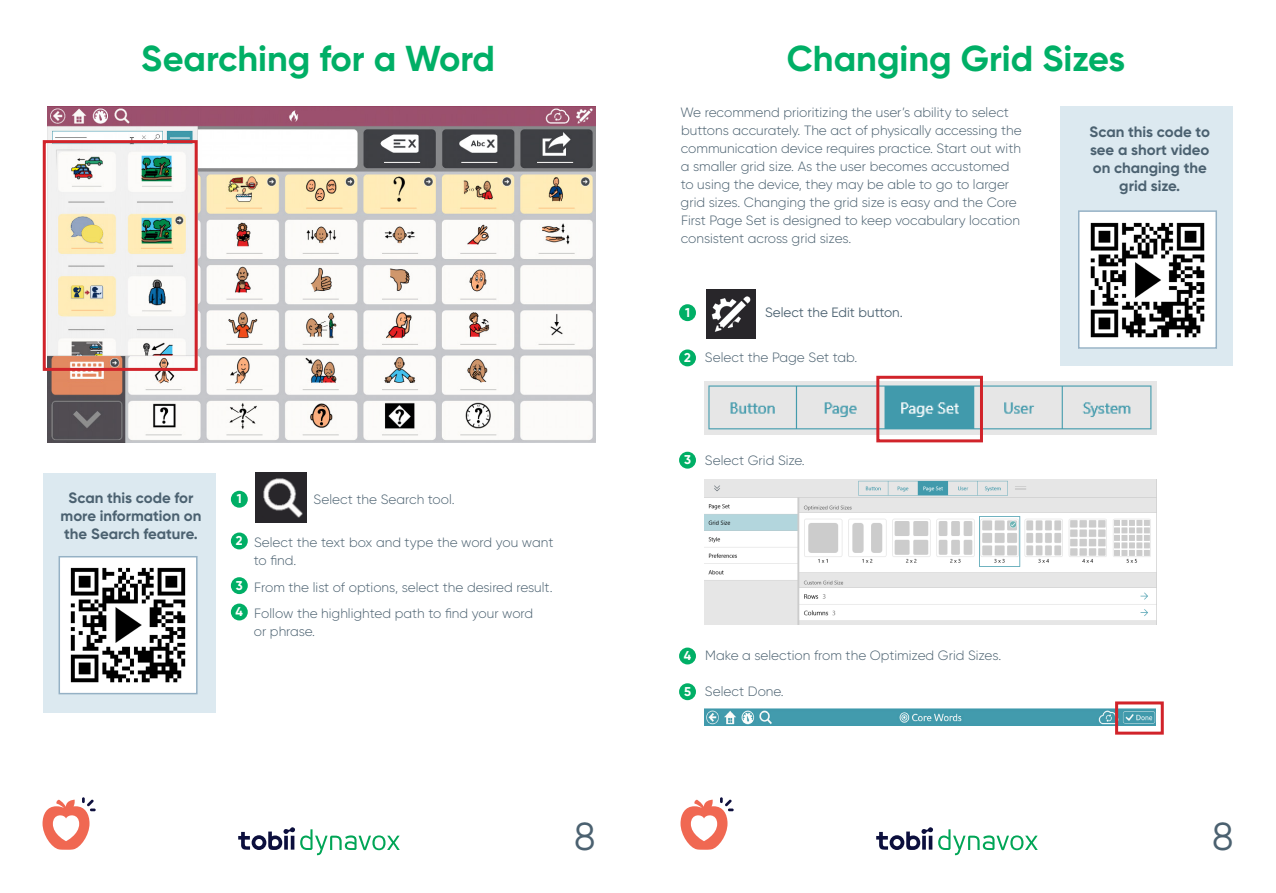
<style>
.page{position:relative;width:1276px;height:893px;background:#fff}
.page>*{position:absolute;margin:0;border:0;box-sizing:border-box;transform-origin:0 0}
.Page_Number{font:39px "Gilroy";color:#4b6170}
.Title_1{font:700 36px "Gilroy";color:#00af66}
.Subhead_2{font:700 15px/18px "Gilroy";color:#4b6170;text-align:center}
.Paragraph_1{font:300 13.5px/18px "Gilroy";color:#4b6170}
.Paragraph_1-2{font:13.5px "Gilroy";color:#4b6170}
.t1{font:700 12.75px "Gilroy";color:#fff}
</style>
<div class="page">
<svg style="left:238px;top:827px;width:162px;height:28px"></svg>
<svg style="left:43px;top:797px;width:53px;height:53px"></svg>
<svg style="left:876px;top:827px;width:161px;height:28px"></svg>
<svg style="left:680px;top:797px;width:53px;height:53px"></svg>
<div style="left:43px;top:473px;width:172px;height:239px;background:#dce9f0"></div>
<img style="left:62px;top:559px;width:133px;height:132px">
<div style="left:59px;top:556px;width:139px;height:138px;border:2px solid #95b1c5"></div>
<img style="left:48px;top:106px;width:547px;height:336px">
<div style="left:43px;top:140px;width:155px;height:231px;border:3px solid #d1232a"></div>
<div style="left:1060px;top:106px;width:173px;height:260px;background:#dce9f0"></div>
<img style="left:1081px;top:213px;width:133px;height:133px">
<div style="left:1078px;top:210px;width:139px;height:139px;border:2px solid #95b1c5"></div>
<div style="left:679px;top:304px;width:17px;height:17px;background:#00af66;border-radius:50%"></div>
<div style="left:679px;top:349px;width:17px;height:17px;background:#00af66;border-radius:50%"></div>
<div style="left:679px;top:452px;width:17px;height:17px;background:#00af66;border-radius:50%"></div>
<div style="left:679px;top:648px;width:17px;height:16px;background:#00af66;border-radius:50%"></div>
<div style="left:679px;top:683px;width:17px;height:17px;background:#00af66;border-radius:50%"></div>
<img style="left:704px;top:708px;width:452px;height:17px">
<div style="left:1115px;top:701px;width:48px;height:34px;border:3px solid #d1232a"></div>
<img style="left:706px;top:289px;width:49px;height:49px">
<img style="left:255px;top:473px;width:51px;height:49px">
<img style="left:704px;top:382px;width:452px;height:53px">
<div style="left:876px;top:376px;width:107px;height:66px;border:3px solid #d1232a"></div>
<img style="left:704px;top:479px;width:452px;height:145px">
<div style="left:231px;top:491px;width:17px;height:17px;background:#00af66;border-radius:50%"></div>
<div style="left:231px;top:532px;width:17px;height:17px;background:#00af66;border-radius:50%"></div>
<div style="left:231px;top:577px;width:17px;height:17px;background:#00af66;border-radius:50%"></div>
<div style="left:231px;top:604px;width:17px;height:16px;background:#00af66;border-radius:50%"></div>
<p class="Title_1" style="left:141px;top:36px;width:355px">Searching for a Word</p>
<p class="Title_1" style="left:787px;top:36px;width:340px">Changing Grid Sizes</p>
<p class="Paragraph_1" style="left:680px;top:103px;width:343px">We recommend prioritizing the user’s ability to select buttons accurately. The act of physically accessing the communication device requires practice. Start out with a smaller grid size. As the user becomes accustomed to using the device, they may be able to go to larger grid sizes. Changing the grid size is easy and the Core First Page Set is designed to keep vocabulary location consistent across grid sizes.</p>
<p class="Subhead_2" style="left:1089px;top:123px;width:122px">Scan this code to see a short video on changing the grid size.</p>
<p class="Subhead_2" style="left:61px;top:489px;width:142px">Scan this code for more information on the Search feature.</p>
<p class="t1" style="left:237px;top:491px;width:6px">1</p>
<p class="t1" style="left:236px;top:533px;width:8px">2</p>
<p class="t1" style="left:236px;top:577px;width:8px">3</p>
<p class="t1" style="left:236px;top:604px;width:9px">4</p>
<p class="Paragraph_1" style="left:313px;top:490px;width:143px">Select the Search tool.</p>
<p class="Paragraph_1" style="left:254px;top:533px;width:301px">Select the text box and type the word you want to find.</p>
<p class="Paragraph_1" style="left:254px;top:578px;width:300px">From the list of options, select the desired result.</p>
<p class="Paragraph_1" style="left:254px;top:604px;width:281px">Follow the highlighted path to find your word or phrase.</p>
<p class="t1" style="left:685px;top:304px;width:6px">1</p>
<p class="t1" style="left:684px;top:350px;width:8px">2</p>
<p class="Paragraph_1-2" style="left:765px;top:304px;width:139px">Select the Edit button.</p>
<p class="Paragraph_1" style="left:705px;top:348px;width:154px">Select the Page Set tab.</p>
<p class="t1" style="left:684px;top:452px;width:8px">3</p>
<p class="Paragraph_1" style="left:705px;top:451px;width:101px">Select Grid Size.</p>
<p class="t1" style="left:684px;top:648px;width:9px">4</p>
<p class="t1" style="left:684px;top:683px;width:8px">5</p>
<p class="Paragraph_1" style="left:705px;top:647px;width:297px">Make a selection from the Optimized Grid Sizes.</p>
<p class="Paragraph_1" style="left:705px;top:682px;width:80px">Select Done.</p>
<p class="Page_Number" style="left:574px;top:813px;width:23px">8</p>
<p class="Page_Number" style="left:1212px;top:813px;width:23px">8</p>
</div>
